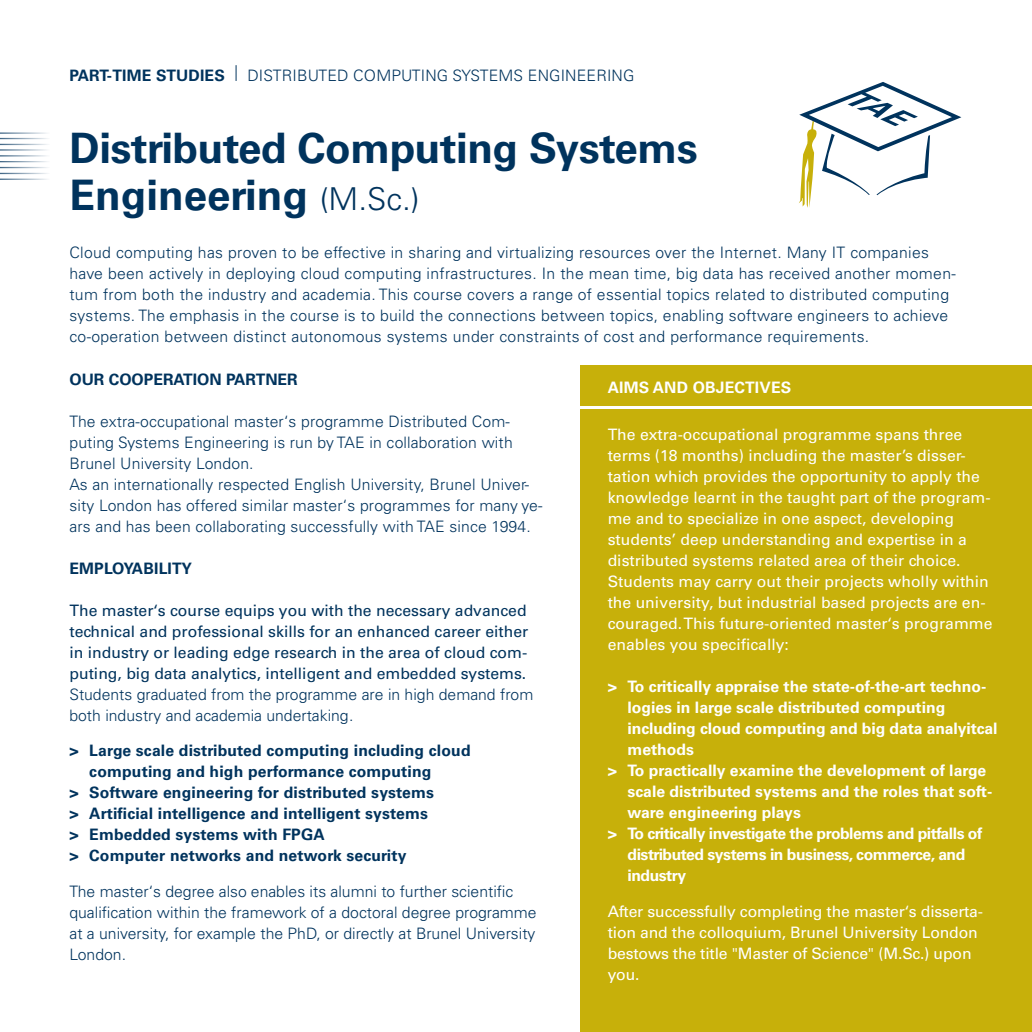
<style>
.page{position:relative;width:1032px;height:1032px;background:#fff}
.page>*{position:absolute;margin:0;border:0;box-sizing:border-box;transform-origin:0 0}
.t1{font:700 42px/47.2px "Univers LT Pro 65";letter-spacing:-.01em;color:#00335d}
.t2{font:300 15.75px/21px "Univers LT Pro 45";letter-spacing:.01em;color:#00335d}
.t3{font:15.75px/21px "Univers LT Pro 55 Roman";color:#fff}
.t4{font:700 15.75px "Univers LT Pro 65";letter-spacing:.01em;color:#00335d}
.t5{font:700 15.75px "Univers LT Pro 65";color:#fff}
.t6{font:15.75px/21px "Univers LT Pro 55 Roman";color:#00335d;text-align:justify}
.t7{font:700 15.75px "Univers LT Pro 65";letter-spacing:-.03em;color:#fff}
.s1{font-family:"Univers LT Pro 65";font-weight:700}
.s2{font-family:"Univers LT Pro 45";font-weight:300;font-size:31.5px}
</style>
<div class="page">
<div style="left:580px;top:410px;width:452px;height:622px;background:#c7b00a"></div>
<div style="left:580px;top:366px;width:452px;height:40px;background:#c7b00a"></div>
<hr style="left:0;top:179px;width:51px;height:1px;background:#00335d">
<hr style="left:0;top:161px;width:51px;height:1px;background:#00335d">
<hr style="left:0;top:173px;width:51px;height:1px;background:#00335d">
<hr style="left:0;top:155px;width:51px;height:1px;background:#00335d">
<hr style="left:0;top:144px;width:51px;height:1px;background:#00335d">
<hr style="left:0;top:167px;width:51px;height:1px;background:#00335d">
<hr style="left:0;top:149px;width:51px;height:2px;background:#00335d">
<hr style="left:0;top:138px;width:51px;height:1px;background:#00335d">
<hr style="left:0;top:132px;width:51px;height:2px;background:#00335d">
<svg style="left:799px;top:82px;width:162px;height:126px"></svg>
<p class="t2" style="left:69px;top:64px;width:566px"><span class="s1">PART-TIME STUDIES</span> | DISTRIBUTED COMPUTING SYSTEMS ENGINEERING</p>
<h1 class="t1" style="left:69px;top:122px;width:630px">Distributed Computing Systems<br>Engineering <span class="s2">(M.Sc.)</span></h1>
<p class="t2" style="left:69px;top:242px;width:888px">Cloud computing has proven to be effective in sharing and virtualizing resources over the Internet. Many IT companies have been actively in deploying cloud computing infrastructures. In the mean time, big data has received another momen&shy;tum from both the industry and academia. This course covers a range of essential topics related to distributed computing systems. The emphasis in the course is to build the connections between topics, enabling software engineers to achieve co-operation between distinct autonomous systems under constraints of cost and performance requirements.</p>
<p class="t4" style="left:69px;top:368px;width:230px">OUR COOPERATION PARTNER</p>
<p class="t2" style="left:69px;top:410px;width:475px">The extra-occupational master‘s programme Distributed Com&shy;puting Systems Engineering is run by TAE in collaboration with Brunel University London.<br>As an internationally respected English University, Brunel Univer&shy;sity London has offered similar master‘s programmes for many ye&shy;ars and has been collaborating successfully with TAE since 1994.</p>
<p class="t4" style="left:69px;top:557px;width:124px">EMPLOYABILITY</p>
<p class="t6" style="left:69px;top:599px;width:460px">The master‘s course equips you with the necessary advanced technical and professional skills for an enhanced career either in industry or leading edge research in the area of cloud com&shy;puting, big data analytics, intelligent and embedded systems.</p>
<p class="t2" style="left:69px;top:683px;width:465px">Students graduated from the programme are in high demand from both industry and academia undertaking.</p>
<p class="t4" style="left:69px;top:740px;width:403px">&gt; Large scale distributed computing including cloud</p>
<p class="t4" style="left:89px;top:761px;width:344px">computing and high performance computing</p>
<p class="t4" style="left:69px;top:782px;width:366px">&gt; Software engineering for distributed systems</p>
<p class="t4" style="left:69px;top:803px;width:360px">&gt; Artificial intelligence and intelligent systems</p>
<p class="t4" style="left:69px;top:824px;width:257px">&gt; Embedded systems with FPGA</p>
<p class="t4" style="left:69px;top:845px;width:339px">&gt; Computer networks and network security</p>
<p class="t2" style="left:69px;top:881px;width:469px">The master‘s degree also enables its alumni to further scientific qualification within the framework of a doctoral degree programme at a university, for example the PhD, or directly at Brunel University London.</p>
<p class="t5" style="left:608px;top:376px;width:185px">AIMS AND OBJECTIVES</p>
<p class="t3" style="left:608px;top:423px;width:386px">The extra-occupational programme spans three terms (18 months) including the master’s disser&shy;tation which provides the opportunity to apply the knowledge learnt in the taught part of the program&shy;me and to specialize in one aspect, developing students’ deep understanding and expertise in a distributed systems related area of their choice.<br>Students may carry out their projects wholly within the university, but industrial based projects are en&shy;couraged. This future-oriented master‘s programme enables you specifically:</p>
<p class="t5" style="left:608px;top:675px;width:380px">&gt; To critically appraise the state-of-the-art techno-</p>
<p class="t5" style="left:627px;top:696px;width:319px">logies in large scale distributed computing</p>
<p class="t5" style="left:627px;top:717px;width:372px">including cloud computing and big data analyitcal</p>
<p class="t5" style="left:627px;top:738px;width:68px">methods</p>
<p class="t5" style="left:608px;top:759px;width:380px">&gt; To practically examine the development of large</p>
<p class="t5" style="left:627px;top:780px;width:366px">scale distributed systems and the roles that soft-</p>
<p class="t5" style="left:627px;top:801px;width:175px">ware engineering plays</p>
<p class="t7" style="left:608px;top:822px;width:376px">&gt; To critically investigate the problems and pitfalls of</p>
<p class="t7" style="left:627px;top:843px;width:339px">distributed systems in business, commerce, and</p>
<p class="t7" style="left:627px;top:864px;width:60px">industry</p>
<p class="t3" style="left:608px;top:900px;width:377px">After successfully completing the master‘s disserta&shy;tion and the colloquium, Brunel University London bestows the title "Master of Science" (M.Sc.) upon you.</p>
</div>
